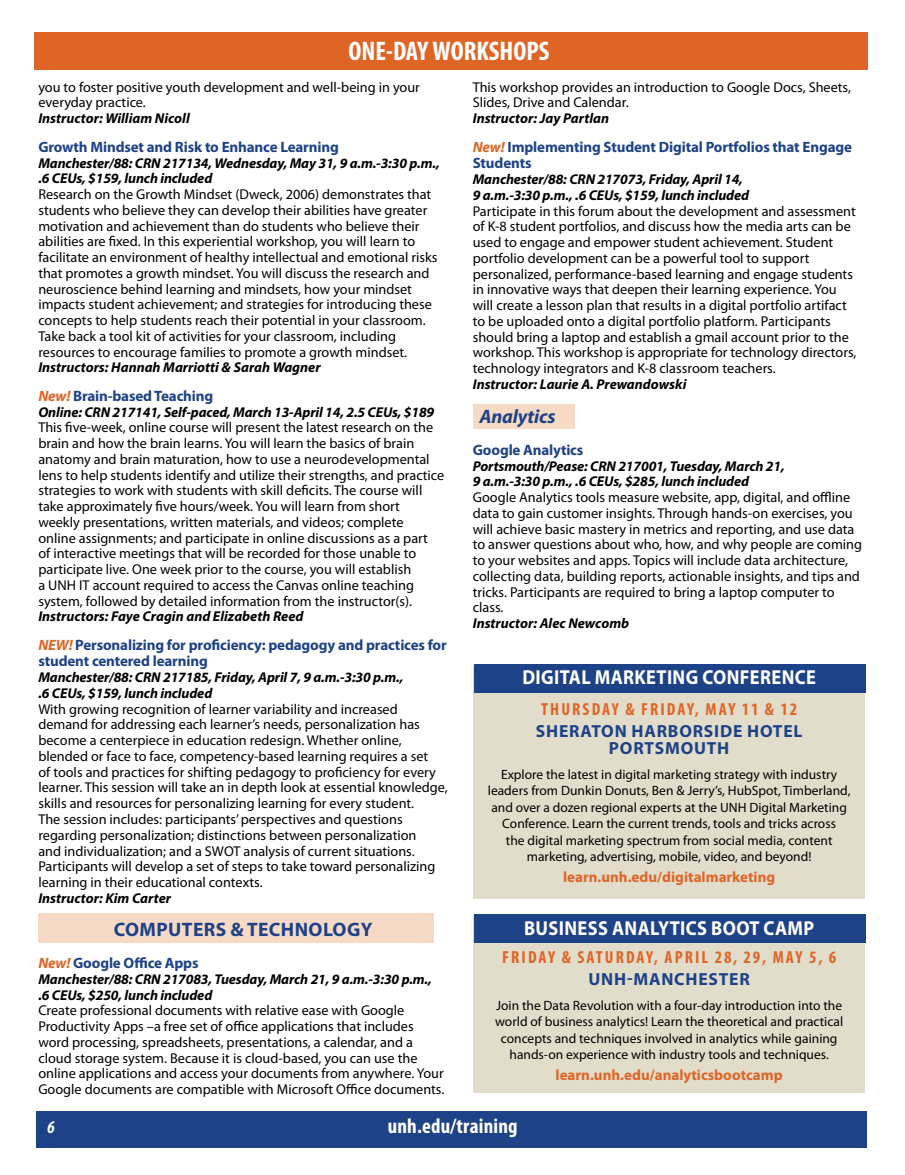
<style>
.page{position:relative;width:905px;height:1175px;background:#fff}
.page>*{position:absolute;margin:0;border:0;box-sizing:border-box;transform-origin:0 0}
.t1{font:700 condensed 27px "Myriad Pro";color:#fff}
.t2{font:700 condensed 21px "Myriad Pro";letter-spacing:.01em;color:#fff}
.t3{font:700 20.25px "Myriad Pro";letter-spacing:.02em;color:#fff;scale:.91 1}
.t4{font:700 19.5px "Myriad Pro";letter-spacing:.02em;color:#1e4287}
.t5{font:italic 700 19.5px "Myriad Pro";letter-spacing:-.01em;color:#1e4287}
.t6{font:italic 700 condensed 18px "Myriad Pro";color:#fff}
.t7{font:700 condensed 17.55px "Myriad Pro";letter-spacing:.12em;color:#df6526}
.t8{font:700 17.55px/17.5px "Myriad Pro";letter-spacing:.045em;color:#1e4287;text-align:center}
.t9{font:700 15px/16.5px "Myriad Pro";letter-spacing:-.01em;color:#1e4287}
.t10{font:700 15px "Myriad Pro";color:#df6526}
.t11{font:14.25px/15.8px "Myriad Pro";color:#000}
.t12{font:italic 700 14.25px/15.8px "Myriad Pro";letter-spacing:-.01em;color:#000}
.t13{font:13.5px/16.5px "Myriad Pro";color:#000;text-align:center}
.s1{font-style:italic;color:#df6526}
</style>
<div class="page">
<div style="left:36px;top:1111px;width:830px;height:37px;background:#1e4287"></div>
<div style="left:38px;top:913px;width:396px;height:30px;background:#f7dac5"></div>
<div style="left:34px;top:32px;width:833px;height:38px;background:#df6526"></div>
<div style="left:472px;top:404px;width:102px;height:24px;background:#f7dac5"></div>
<div style="left:474px;top:665px;width:390px;height:234px;background:#e2ddcb"></div>
<div style="left:474px;top:664px;width:391px;height:28px;background:#1e4287"></div>
<div style="left:474px;top:915px;width:390px;height:177px;background:#e2ddcb"></div>
<div style="left:474px;top:914px;width:391px;height:28px;background:#1e4287"></div>
<h1 class="t1" style="left:348px;top:34px;width:202px">ONE-DAY WORKSHOPS</h1>
<p class="t11" style="left:38px;top:79px;width:383px">you to foster positive youth development and well-being in your everyday practice.</p>
<p class="t12" style="left:38px;top:110px;width:153px">Instructor: William Nicoll</p>
<p class="t9" style="left:38px;top:138px;width:302px">Growth Mindset and Risk to Enhance Learning</p>
<p class="t12" style="left:38px;top:154px;width:403px">Manchester/88: CRN 217134, Wednesday, May 31, 9 a.m.-3:30 p.m., .6 CEUs, $159, lunch included</p>
<p class="t11" style="left:38px;top:186px;width:400px">Research on the Growth Mindset (Dweck, 2006) demonstrates that students who believe they can develop their abilities have greater motivation and achievement than do students who believe their abilities are fixed. In this experiential workshop, you will learn to facilitate an environment of healthy intellectual and emotional risks that promotes a growth mindset. You will discuss the research and neuroscience behind learning and mindsets, how your mindset impacts student achievement; and strategies for introducing these concepts to help students reach their potential in your classroom.<br>Take back a tool kit of activities for your classroom, including resources to encourage families to promote a growth mindset.</p>
<p class="t12" style="left:38px;top:359px;width:284px">Instructors: Hannah Marriotti &amp; Sarah Wagner</p>
<p class="t9" style="left:38px;top:387px;width:176px"><span class="s1">New!</span> Brain-based Teaching</p>
<p class="t12" style="left:38px;top:403px;width:397px">Online: CRN 217141, Self-paced, March 13-April 14, 2.5 CEUs, $189</p>
<p class="t11" style="left:38px;top:419px;width:407px">This five-week, online course will present the latest research on the brain and how the brain learns. You will learn the basics of brain anatomy and brain maturation, how to use a neurodevelopmental lens to help students identify and utilize their strengths, and practice strategies to work with students with skill deficits. The course will take approximately five hours/week. You will learn from short weekly presentations, written materials, and videos; complete online assignments; and participate in online discussions as a part<br>of interactive meetings that will be recorded for those unable to participate live. One week prior to the course, you will establish<br>a UNH IT account required to access the Canvas online teaching system, followed by detailed information from the instructor(s).</p>
<p class="t12" style="left:38px;top:608px;width:267px">Instructors: Faye Cragin and Elizabeth Reed</p>
<p class="t9" style="left:38px;top:636px;width:410px"><span class="s1">NEW!</span> Personalizing for proficiency: pedagogy and practices for student centered learning</p>
<p class="t12" style="left:38px;top:669px;width:366px">Manchester/88: CRN 217185, Friday, April 7, 9 a.m.-3:30 p.m., .6 CEUs, $159, lunch included</p>
<p class="t11" style="left:38px;top:701px;width:411px">With growing recognition of learner variability and increased demand for addressing each learner’s needs, personalization has become a centerpiece in education redesign. Whether online, blended or face to face, competency-based learning requires a set<br>of tools and practices for shifting pedagogy to proficiency for every learner. This session will take an in depth look at essential knowledge, skills and resources for personalizing learning for every student.<br>The session includes: participants’ perspectives and questions regarding personalization; distinctions between personalization<br>and individualization; and a SWOT analysis of current situations.<br>Participants will develop a set of steps to take toward personalizing learning in their educational contexts.</p>
<p class="t12" style="left:38px;top:889px;width:134px">Instructor: Kim Carter</p>
<h3 class="t4" style="left:114px;top:916px;width:260px">COMPUTERS &amp; TECHNOLOGY</h3>
<p class="t9" style="left:38px;top:954px;width:162px"><span class="s1">New!</span> Google Office Apps</p>
<p class="t12" style="left:38px;top:970px;width:395px">Manchester/88: CRN 217083, Tuesday, March 21, 9 a.m.-3:30 p.m., .6 CEUs, $250, lunch included</p>
<p class="t11" style="left:38px;top:1002px;width:407px">Create professional documents with relative ease with Google Productivity Apps –a free set of office applications that includes word processing, spreadsheets, presentations, a calendar, and a cloud storage system. Because it is cloud-based, you can use the online applications and access your documents from anywhere. Your Google documents are compatible with Microsoft Office documents.</p>
<p class="t11" style="left:472px;top:79px;width:380px">This workshop provides an introduction to Google Docs, Sheets,<br>Slides, Drive and Calendar.</p>
<p class="t12" style="left:472px;top:110px;width:138px">Instructor: Jay Partlan</p>
<p class="t9" style="left:472px;top:138px;width:381px"><span class="s1">New!</span> Implementing Student Digital Portfolios that Engage<br>Students</p>
<p class="t12" style="left:472px;top:171px;width:278px">Manchester/88: CRN 217073, Friday, April 14,<br>9 a.m.-3:30 p.m., .6 CEUs, $159, lunch included</p>
<p class="t11" style="left:472px;top:203px;width:385px">Participate in this forum about the development and assessment of K-8 student portfolios, and discuss how the media arts can be used to engage and empower student achievement. Student portfolio development can be a powerful tool to support personalized, performance-based learning and engage students in innovative ways that deepen their learning experience. You will create a lesson plan that results in a digital portfolio artifact to be uploaded onto a digital portfolio platform. Participants should bring a laptop and establish a gmail account prior to the workshop. This workshop is appropriate for technology directors, technology integrators and K-8 classroom teachers.</p>
<p class="t12" style="left:472px;top:376px;width:215px">Instructor: Laurie A. Prewandowski</p>
<h3 class="t5" style="left:479px;top:403px;width:78px">Analytics</h3>
<p class="t9" style="left:472px;top:441px;width:112px">Google Analytics</p>
<p class="t12" style="left:472px;top:457px;width:313px">Portsmouth/Pease: CRN 217001, Tuesday, March 21,<br>9 a.m.-3:30 p.m., .6 CEUs, $285, lunch included</p>
<p class="t11" style="left:472px;top:489px;width:391px">Google Analytics tools measure website, app, digital, and offline data to gain customer insights. Through hands-on exercises, you will achieve basic mastery in metrics and reporting, and use data to answer questions about who, how, and why people are coming to your websites and apps. Topics will include data architecture, collecting data, building reports, actionable insights, and tips and tricks. Participants are required to bring a laptop computer to class.</p>
<p class="t12" style="left:472px;top:615px;width:158px">Instructor: Alec Newcomb</p>
<h3 class="t3" style="left:522px;top:664px;width:324px">DIGITAL MARKETING CONFERENCE</h3>
<p class="t7" style="left:541px;top:698px;width:257px">THURSDAY &amp; FRIDAY, MAY 11 &amp; 12</p>
<p class="t8" style="left:536px;top:721px;width:268px">SHERATON HARBORSIDE HOTEL<br>PORTSMOUTH</p>
<p class="t13" style="left:488px;top:765px;width:364px">Explore the latest in digital marketing strategy with industry leaders from Dunkin Donuts, Ben &amp; Jerry’s, HubSpot, Timberland, and over a dozen regional experts at the UNH Digital Marketing Conference. Learn the current trends, tools and tricks across<br>the digital marketing spectrum from social media, content marketing, advertising, mobile, video, and beyond!</p>
<p class="t10" style="left:563px;top:867px;width:214px">learn.unh.edu/digitalmarketing</p>
<h3 class="t3" style="left:524px;top:915px;width:320px">BUSINESS ANALYTICS BOOT CAMP</h3>
<p class="t7" style="left:502px;top:946px;width:335px">FRIDAY &amp; SATURDAY, APRIL 28, 29, MAY 5, 6</p>
<p class="t8" style="left:588px;top:969px;width:163px">UNH-MANCHESTER</p>
<p class="t13" style="left:495px;top:996px;width:349px">Join the Data Revolution with a four-day introduction into the world of business analytics! Learn the theoretical and practical concepts and techniques involved in analytics while gaining hands-on experience with industry tools and techniques.</p>
<p class="t10" style="left:555px;top:1065px;width:229px">learn.unh.edu/analyticsbootcamp</p>
<p class="t6" style="left:47px;top:1115px;width:9px">6</p>
<h2 class="t2" style="left:387px;top:1113px;width:131px">unh.edu/training</h2>
</div>
